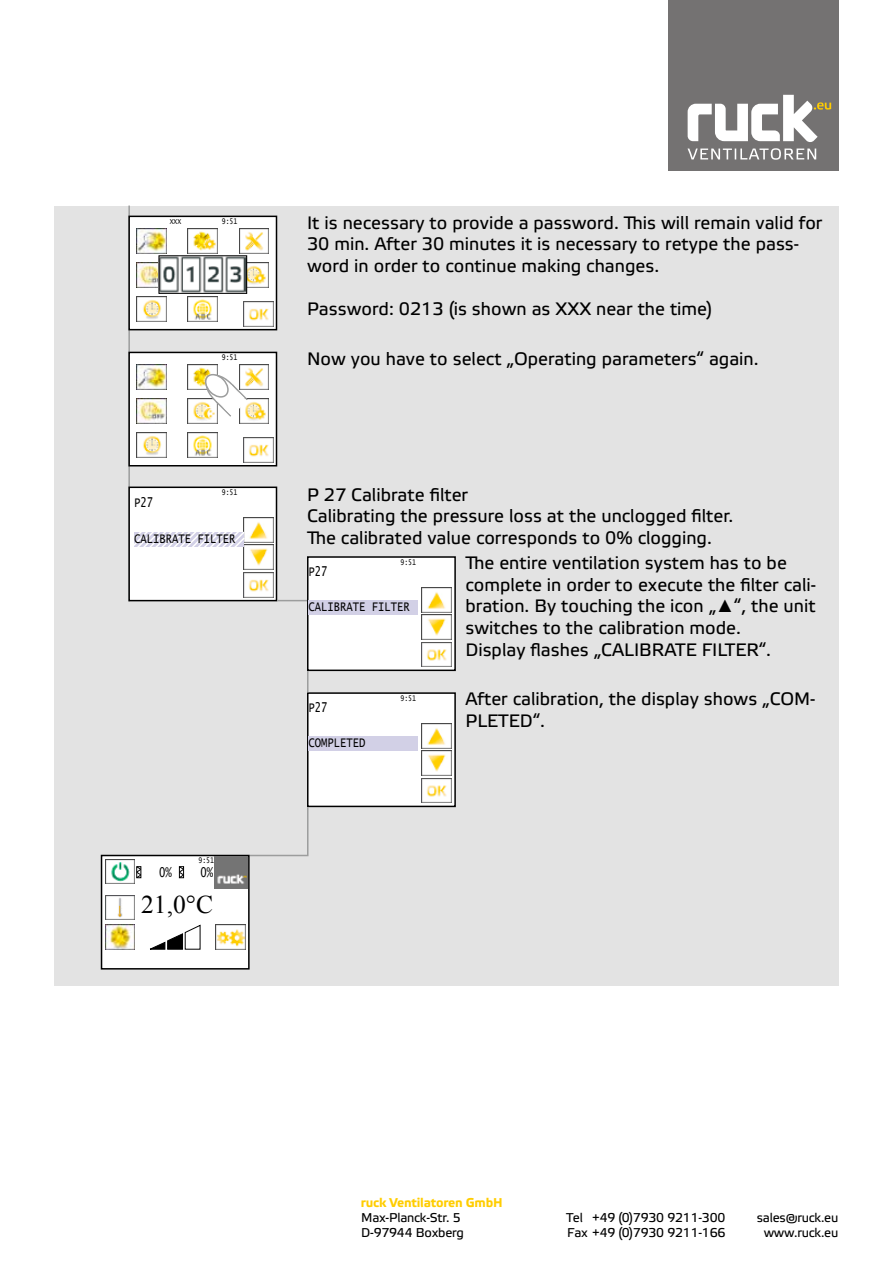
<style>
.page{position:relative;width:893px;height:1263px;background:#fff}
.page>*{position:absolute;margin:0;border:0;box-sizing:border-box;transform-origin:0 0}
.t1{font:25.5px "Times New Roman";color:#000}
.t2{font:18px/21.6px "Etelka Text";color:#000}
.t3{font:13.65px "Lucida Console";color:#000;scale:.77 1}
.t4{font:12.75px/15.3px "Etelka Text";letter-spacing:-.015em;color:#000}
.t5{font:700 12.75px "Etelka Text";letter-spacing:-.015em;color:#ffcd00}
.t6{font:7.8px "Lucida Console";color:#000;scale:.81 1}
.s1{font-family:"Arial"}
</style>
<div class="page">
<div style="left:669px;top:0;width:170px;height:170px;background:#747272"></div>
<svg style="left:687px;top:95px;width:144px;height:65px"></svg>
<div style="left:54px;top:206px;width:785px;height:779px;background:#e3e3e3"></div>
<hr style="left:128px;top:206px;width:2px;height:395px;background:#9c9d9d">
<div style="left:129px;top:352px;width:147px;height:114px;background:#fff"></div>
<div style="left:128px;top:352px;width:149px;height:114px;border:2px solid #000"></div>
<img style="left:243px;top:437px;width:30px;height:25px">
<img style="left:188px;top:364px;width:30px;height:25px">
<img style="left:239px;top:364px;width:30px;height:25px">
<img style="left:188px;top:432px;width:30px;height:25px">
<img style="left:137px;top:364px;width:30px;height:25px">
<img style="left:188px;top:398px;width:30px;height:25px">
<img style="left:239px;top:398px;width:30px;height:25px">
<img style="left:137px;top:432px;width:30px;height:25px">
<img style="left:137px;top:398px;width:30px;height:25px">
<div style="left:129px;top:216px;width:147px;height:114px;background:#fff"></div>
<div style="left:128px;top:216px;width:149px;height:114px;border:2px solid #000"></div>
<img style="left:243px;top:301px;width:30px;height:25px">
<img style="left:188px;top:228px;width:30px;height:25px">
<img style="left:239px;top:228px;width:30px;height:25px">
<img style="left:188px;top:296px;width:30px;height:25px">
<img style="left:137px;top:228px;width:30px;height:25px">
<img style="left:247px;top:262px;width:22px;height:25px">
<img style="left:137px;top:296px;width:30px;height:25px">
<img style="left:137px;top:262px;width:22px;height:25px">
<svg style="left:197px;top:366px;width:52px;height:52px"></svg>
<img style="left:161px;top:258px;width:84px;height:34px">
<div style="left:159px;top:256px;width:88px;height:38px;border:1px solid #000"></div>
<div style="left:308px;top:557px;width:147px;height:113px;background:#fff"></div>
<div style="left:307px;top:556px;width:149px;height:115px;border:2px solid #000"></div>
<img style="left:422px;top:642px;width:30px;height:25px">
<img style="left:422px;top:588px;width:30px;height:24px">
<img style="left:422px;top:614px;width:30px;height:25px">
<div style="left:129px;top:487px;width:147px;height:114px;background:#fff"></div>
<div style="left:128px;top:486px;width:149px;height:115px;border:2px solid #000"></div>
<img style="left:243px;top:572px;width:30px;height:25px">
<img style="left:243px;top:518px;width:30px;height:25px">
<img style="left:243px;top:545px;width:30px;height:24px">
<div style="left:308px;top:693px;width:147px;height:113px;background:#fff"></div>
<div style="left:307px;top:692px;width:149px;height:115px;border:2px solid #000"></div>
<img style="left:422px;top:778px;width:30px;height:25px">
<img style="left:422px;top:724px;width:30px;height:24px">
<img style="left:422px;top:750px;width:30px;height:25px">
<hr style="left:277px;top:600px;width:30px;height:1px;background:#9c9d9d">
<svg style="left:307px;top:671px;width:1px;height:21px"></svg>
<div style="left:308px;top:600px;width:110px;height:15px;background:#d2d0e6"></div>
<svg style="left:130px;top:529px;width:116px;height:20px"></svg>
<div style="left:308px;top:736px;width:110px;height:15px;background:#d2d0e6"></div>
<hr style="left:250px;top:855px;width:57px;height:1px;background:#9c9d9d">
<hr style="left:307px;top:807px;width:1px;height:49px;background:#9c9d9d">
<div style="left:102px;top:855px;width:147px;height:114px;background:#fff"></div>
<div style="left:101px;top:855px;width:149px;height:114px;border:2px solid #000"></div>
<img style="left:105px;top:895px;width:30px;height:25px">
<img style="left:105px;top:925px;width:30px;height:24px">
<img style="left:216px;top:925px;width:29px;height:24px">
<img style="left:105px;top:859px;width:30px;height:25px">
<svg style="left:136px;top:866px;width:5px;height:12px"></svg>
<svg style="left:179px;top:866px;width:5px;height:12px"></svg>
<svg style="left:150px;top:924px;width:51px;height:26px"></svg>
<img style="left:215px;top:856px;width:32px;height:32px">
<p class="t6" style="left:170px;top:218px;width:16px">XXX</p>
<p class="t6" style="left:222px;top:218px;width:20px">9:51</p>
<p class="t3" style="left:134px;top:496px;width:26px">P27</p>
<p class="t6" style="left:222px;top:354px;width:20px">9:51</p>
<p class="t6" style="left:222px;top:489px;width:20px">9:51</p>
<p class="t3" style="left:134px;top:532px;width:133px">CALIBRATE FILTER</p>
<p class="t6" style="left:198px;top:857px;width:20px">9:51</p>
<h1 class="t1" style="left:141px;top:887px;width:73px">21,0°C</h1>
<p class="t3" style="left:159px;top:866px;width:18px">0%</p>
<p class="t3" style="left:200px;top:866px;width:18px">0%</p>
<p class="t2" style="left:307px;top:212px;width:517px">It is necessary to provide a password. This will remain valid for<br>30 min. After 30 minutes it is necessary to retype the pass&shy;word in order to continue making changes.</p>
<p class="t2" style="left:307px;top:299px;width:407px">Password: 0213 (is shown as XXX near the time)</p>
<p class="t2" style="left:307px;top:348px;width:453px">Now you have to select „Operating parameters“ again.</p>
<p class="t2" style="left:307px;top:484px;width:428px">P 27 Calibrate filter<br>Calibrating the pressure loss at the unclogged filter.<br>The calibrated value corresponds to 0% clogging.</p>
<p class="t2" style="left:465px;top:553px;width:352px">The entire ventilation system has to be complete in order to execute the filter cali&shy;bration. By touching the icon „<span class="s1">▲</span>“, the unit switches to the calibration mode.<br>Display flashes „CALIBRATE FILTER“.</p>
<p class="t2" style="left:465px;top:689px;width:352px">After calibration, the display shows „COM-<br>PLETED“.</p>
<p class="t6" style="left:400px;top:559px;width:20px">9:51</p>
<p class="t3" style="left:308px;top:565px;width:26px">P27</p>
<p class="t3" style="left:308px;top:601px;width:133px">CALIBRATE FILTER</p>
<p class="t6" style="left:400px;top:695px;width:20px">9:51</p>
<p class="t3" style="left:308px;top:701px;width:26px">P27</p>
<p class="t3" style="left:308px;top:737px;width:76px">COMPLETED</p>
<p class="t5" style="left:361px;top:1195px;width:143px">ruck Ventilatoren GmbH</p>
<p class="t4" style="left:361px;top:1211px;width:104px">Max-Planck-Str. 5<br>D-97944 Boxberg</p>
<p class="t4" style="left:566px;top:1211px;width:161px">Tel +49 (0)7930 9211-300<br>Fax +49 (0)7930 9211-166</p>
<p class="t4" style="left:757px;top:1211px;width:83px;text-align:center">sales@ruck.eu www.ruck.eu</p>
</div>
